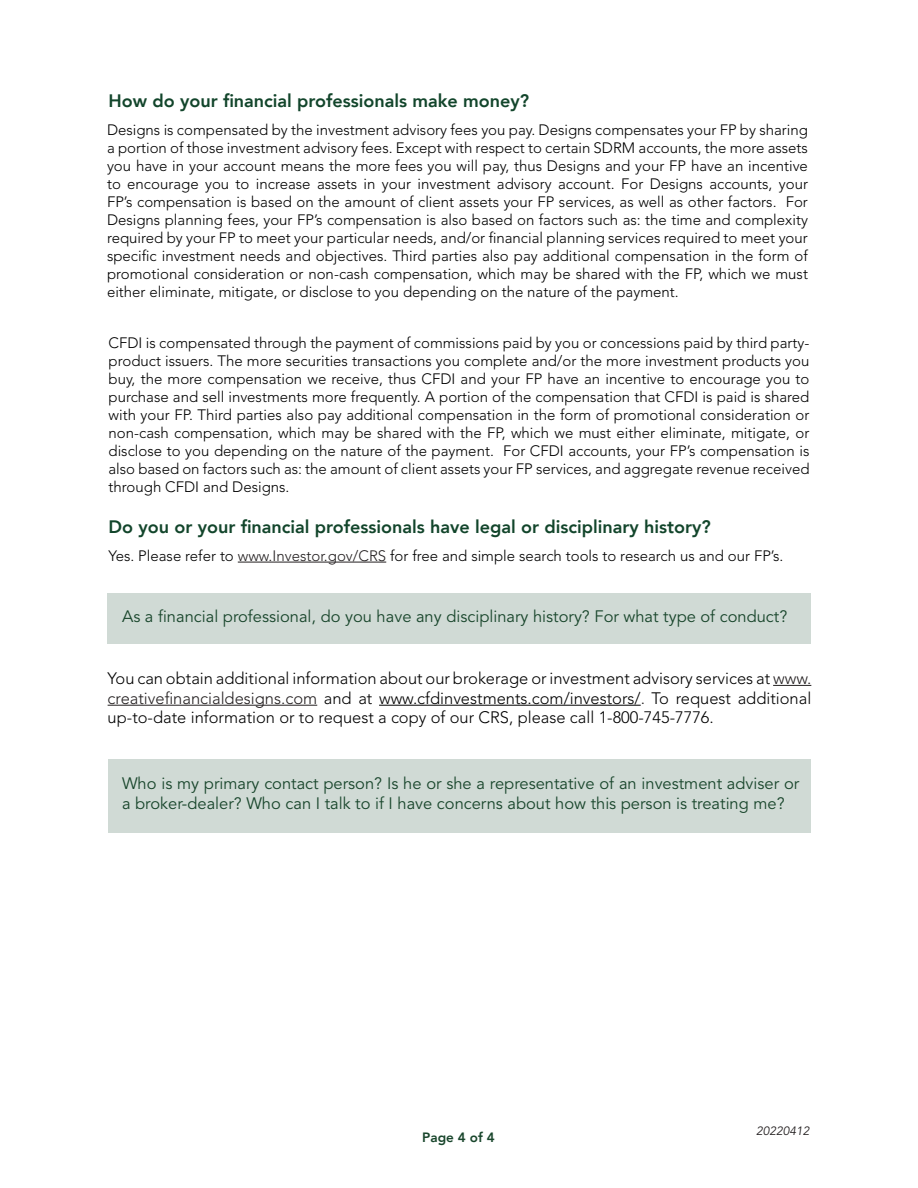
<style>
.page{position:relative;width:918px;height:1188px;background:#fff}
.page>*{position:absolute;margin:0;border:0;box-sizing:border-box;transform-origin:0 0}
.t1{font:800 18px "Avenir";color:#12452b}
.t2{font:300 16.5px/19.8px "Avenir LT Std";color:#000;text-align:justify}
.t3{font:16.5px/19.8px "Avenir LT Std";color:#19462c}
.t4{font:300 15px/18px "Avenir LT Std";color:#000;text-align:justify}
.t5{font:800 13.5px "Avenir";color:#19462c}
.t6{font:italic 12px "Avenir LT Std";color:#231f20}
.s1{color:#231f20}
</style>
<div class="page">
<hr style="left:238px;top:562px;width:148px;height:1px;background:#231f20">
<div style="left:108px;top:594px;width:703px;height:50px;background:#d0dad5"></div>
<hr style="left:773px;top:685px;width:38px;height:1px;background:#231f20">
<hr style="left:108px;top:705px;width:209px;height:1px;background:#231f20">
<hr style="left:379px;top:705px;width:262px;height:1px;background:#000">
<div style="left:109px;top:759px;width:702px;height:74px;background:#d0dad5"></div>
<p class="t1" style="left:109px;top:87px;width:422px">How do your financial professionals make money?</p>
<p class="t4" style="left:107px;top:121px;width:702px">Designs is compensated by the investment advisory fees you pay. Designs compensates your FP by sharing a portion of those investment advisory fees. Except with respect to certain SDRM accounts, the more assets you have in your account means the more fees you will pay, thus Designs and your FP have an incentive to encourage you to increase assets in your investment advisory account. For Designs accounts, your FP’s compensation is based on the amount of client assets your FP services, as well as other factors. For Designs planning fees, your FP’s compensation is also based on factors such as: the time and complexity required by your FP to meet your particular needs, and/or financial planning services required to meet your specific investment needs and objectives. Third parties also pay additional compensation in the form of promotional consideration or non-cash compensation, which may be shared with the FP, which we must either eliminate, mitigate, or disclose to you depending on the nature of the payment.</p>
<p class="t4" style="left:109px;top:334px;width:703px">CFDI is compensated through the payment of commissions paid by you or concessions paid by third party&shy;product issuers. The more securities transactions you complete and/or the more investment products you buy, the more compensation we receive, thus CFDI and your FP have an incentive to encourage you to purchase and sell investments more frequently. A portion of the compensation that CFDI is paid is shared with your FP. Third parties also pay additional compensation in the form of promotional consideration or non-cash compensation, which may be shared with the FP, which we must either eliminate, mitigate, or disclose to you depending on the nature of the payment. For CFDI accounts, your FP’s compensation is also based on factors such as: the amount of client assets your FP services, and aggregate revenue received through CFDI and Designs.</p>
<p class="t1" style="left:109px;top:512px;width:604px">Do you or your financial professionals have legal or disciplinary history?</p>
<p class="t4" style="left:109px;top:546px;width:676px">Yes. Please refer to <span class="s1">www.Investor.gov/CRS</span> for free and simple search tools to research us and our FP’s.</p>
<p class="t3" style="left:122px;top:607px;width:667px">As a financial professional, do you have any disciplinary history? For what type of conduct?</p>
<p class="t2" style="left:108px;top:668px;width:705px">You can obtain additional information about our brokerage or investment advisory services at <span class="s1">www. creativefinancialdesigns.com</span> and at www.cfdinvestments.com/investors/<span class="s1">.</span> To request additional up-to-date information or to request a copy of our CRS, please call 1-800-745-7776.</p>
<p class="t3" style="left:122px;top:774px;width:679px">Who is my primary contact person? Is he or she a representative of an investment adviser or a broker-dealer? Who can I talk to if I have concerns about how this person is treating me?</p>
<p class="t5" style="left:422px;top:1127px;width:74px">Page 4 of 4</p>
<p class="t6" style="left:756px;top:1124px;width:55px">20220412</p>
</div>
